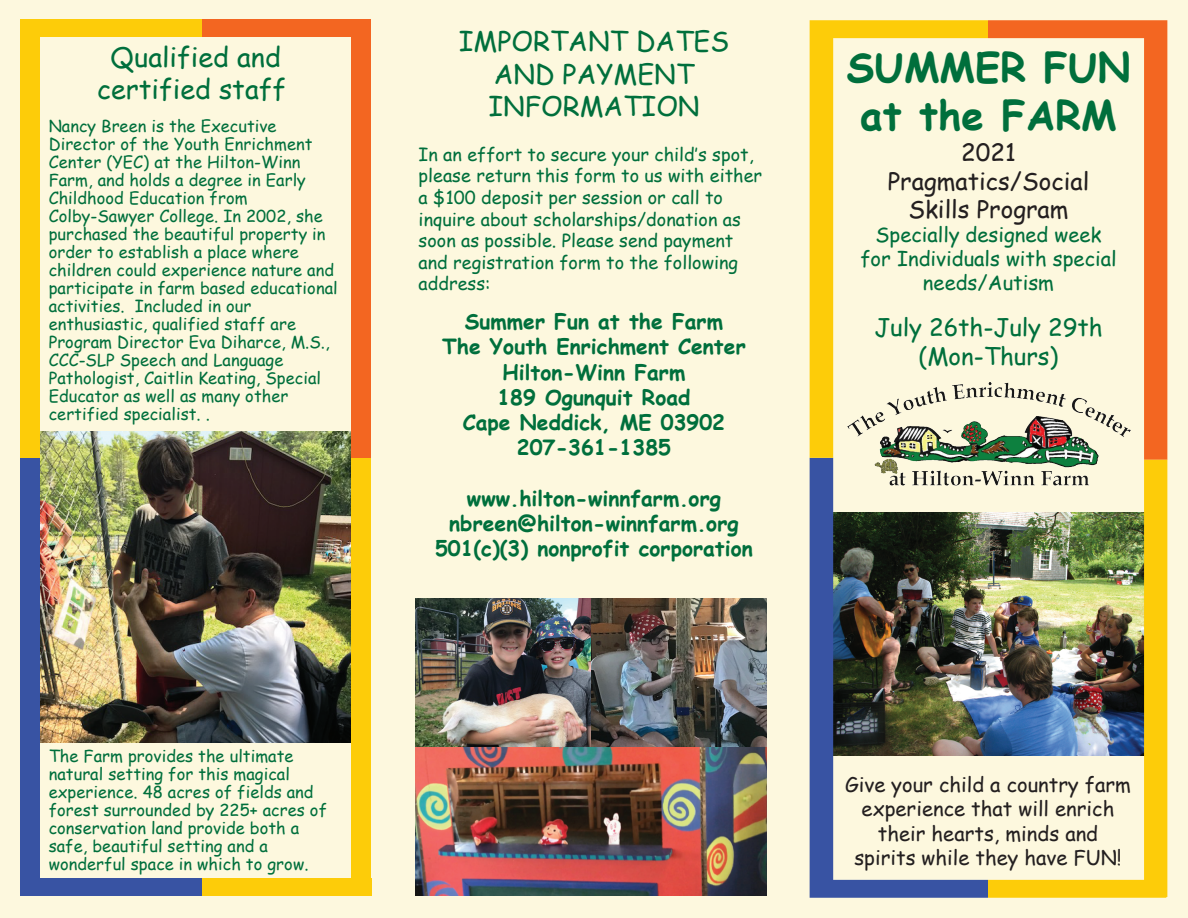
<style>
.page{position:relative;width:1188px;height:918px;background:#fdf8de}
.page>*{position:absolute;margin:0;border:0;box-sizing:border-box;transform-origin:0 0}
.t1{font:700 40.2px/48.2px "Comic Sans MS";color:#006f3c;text-align:center}
.t2{font:27px/32.4px "Comic Sans MS";color:#006f3c;text-align:center}
.t3{font:24px/28.8px "Comic Sans MS";color:#231f20;text-align:center}
.t4{font:24px/28.8px "Comic Sans MS";color:#006f3c;text-align:center}
.t5{font:700 21px/25.2px "Comic Sans MS";color:#006f3c;text-align:center}
.t6{font:20.25px/24.3px "Comic Sans MS";color:#231f20;text-align:center}
.t7{font:20.25px/24px "Comic Sans MS";color:#006f3c;text-align:center}
.t8{font:18px/21.6px "Comic Sans MS";color:#006f3c}
.t9{font:16.5px/18px "Comic Sans MS";letter-spacing:.005em;color:#006f3c}
</style>
<div class="page">
<img style="left:810px;top:458px;width:178px;height:440px">
<svg style="left:810px;top:20px;width:178px;height:438px"></svg>
<svg style="left:988px;top:20px;width:179px;height:440px"></svg>
<img style="left:988px;top:460px;width:179px;height:438px">
<img style="left:848px;top:383px;width:282px;height:102px">
<img style="left:416px;top:599px;width:351px;height:297px">
<img style="left:40px;top:431px;width:312px;height:312px">
<div style="left:199px;top:878px;width:172px;height:18px;background:#fdcc09"></div>
<div style="left:20px;top:878px;width:182px;height:18px;background:#3853a3"></div>
<div style="left:199px;top:19px;width:153px;height:18px;background:#f36621"></div>
<div style="left:20px;top:19px;width:182px;height:18px;background:#fdcc09"></div>
<div style="left:20px;top:21px;width:20px;height:454px;background:#fdcc09"></div>
<div style="left:20px;top:459px;width:20px;height:437px;background:#3853a3"></div>
<div style="left:352px;top:19px;width:19px;height:453px;background:#f36621"></div>
<div style="left:352px;top:458px;width:19px;height:437px;background:#fdcc09"></div>
<h2 class="t2" style="left:97px;top:40px;width:191px">Qualified and certified staff</h2>
<p class="t9" style="left:49px;top:117px;width:291px">Nancy Breen is the Executive<br>Director of the Youth Enrichment<br>Center (YEC) at the Hilton-Winn<br>Farm, and holds a degree in Early<br>Childhood Education from<br>Colby-Sawyer College. In 2002, she purchased the beautiful property in order to establish a place where children could experience nature and participate in farm based educational activities. Included in our enthusiastic, qualified staff are<br>Program Director Eva Diharce, M.S.,<br>CCC-SLP Speech and Language<br>Pathologist, Caitlin Keating, Special<br>Educator as well as many other certified specialist. .</p>
<p class="t9" style="left:49px;top:747px;width:280px">The Farm provides the ultimate natural setting for this magical experience. 48 acres of fields and forest surrounded by 225+ acres of conservation land provide both a safe, beautiful setting and a wonderful space in which to grow.</p>
<h2 class="t2" style="left:459px;top:25px;width:272px">IMPORTANT DATES<br>AND PAYMENT<br>INFORMATION</h2>
<p class="t8" style="left:419px;top:143px;width:345px">In an effort to secure your child‛s spot, please return this form to us with either a $100 deposit per session or call to inquire about scholarships/donation as soon as possible. Please send payment and registration form to the following address:</p>
<p class="t5" style="left:442px;top:308px;width:305px">Summer Fun at the Farm<br>The Youth Enrichment Center<br>Hilton-Winn Farm<br>189 Ogunquit Road<br>Cape Neddick, ME 03902<br>207-361-1385</p>
<p class="t5" style="left:435px;top:485px;width:319px">www.hilton-winnfarm.org nbreen@hilton-winnfarm.org<br>501(c)(3) nonprofit corporation</p>
<h1 class="t1" style="left:846px;top:42px;width:285px">SUMMER FUN at the FARM</h1>
<h3 class="t3" style="left:888px;top:137px;width:203px">2021<br>Pragmatics/Social<br>Skills Program</h3>
<p class="t7" style="left:860px;top:222px;width:258px">Specially designed week for Individuals with special needs/Autism</p>
<h3 class="t4" style="left:874px;top:312px;width:230px">July 26th-July 29th (Mon-Thurs)</h3>
<p class="t6" style="left:845px;top:772px;width:287px">Give your child a country farm experience that will enrich their hearts, minds and spirits while they have FUN!</p>
</div>
